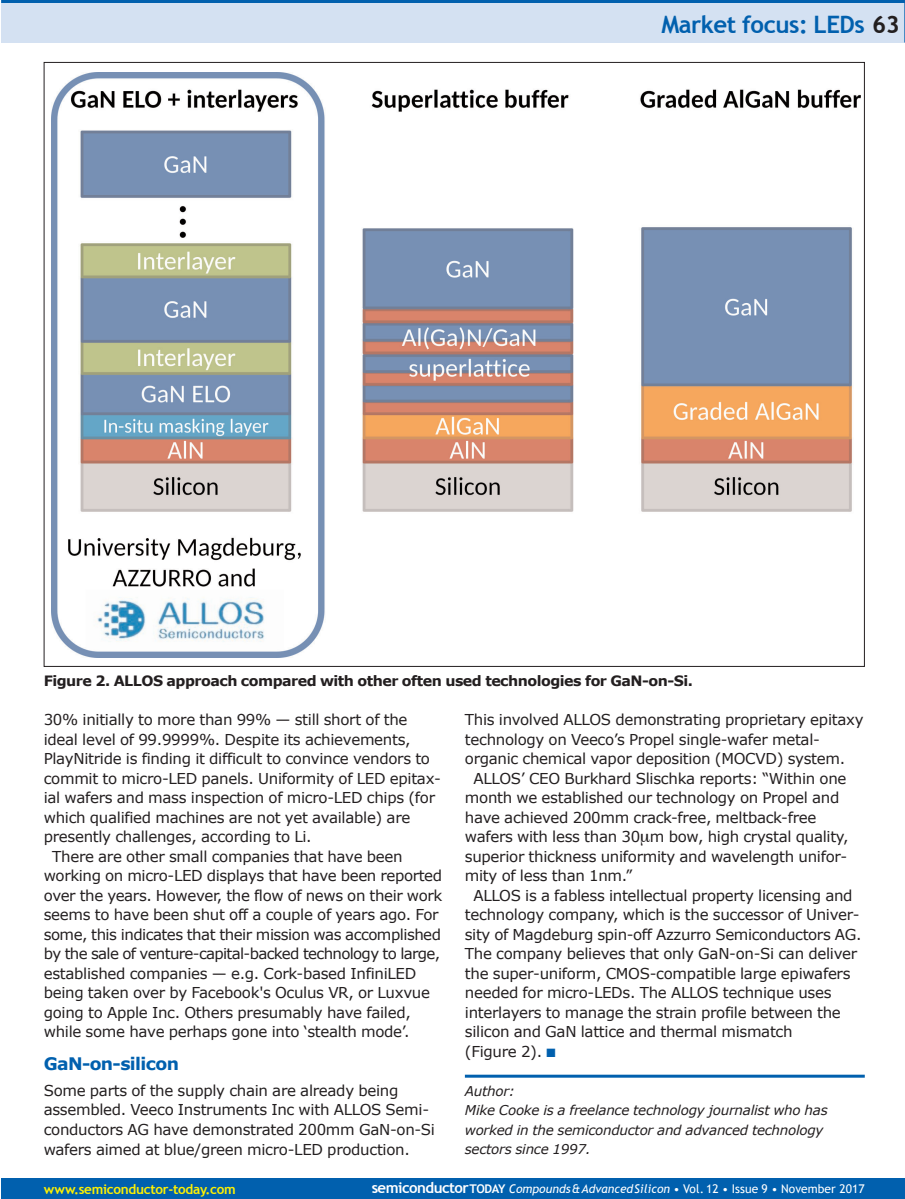
<style>
.page{position:relative;width:905px;height:1199px;background:#fff}
.page>*{position:absolute;margin:0;border:0;box-sizing:border-box;transform-origin:0 0}
.t1{font:700 24px "Trebuchet MS";letter-spacing:-.02em;color:#0160ae}
.t2{font:700 17.25px "Verdana";letter-spacing:-.035em;color:#0160ae}
.t3{font:15px/19.5px "Verdana";letter-spacing:-.02em;color:#231f20}
.t4{font:15px "Verdana";letter-spacing:-.045em;color:#231f20}
.t5{font:700 14.25px "Verdana";letter-spacing:-.035em;color:#231f20}
.t6{font:italic 13.5px/19.5px "Verdana";letter-spacing:-.02em;color:#231f20}
.t7{font:700 13.5px "Trebuchet MS";letter-spacing:-.02em;color:#fff101}
.t8{font:12px "Trebuchet MS";letter-spacing:.005em;color:#fff}
.s1{color:#231f20}
.s2{color:#0160ae}
.s3{font-weight:700;font-size:15px}
.s4{font-weight:700}
.s5{font-style:italic}
</style>
<div class="page">
<hr style="left:465px;top:1074px;width:399px;height:3px;background:#0160ae">
<div style="left:1px;top:0;width:903px;height:43px;background:#d4e1f2"></div>
<hr style="left:904px;top:0;width:1px;height:43px;background:#0160ae">
<hr style="left:1px;top:0;width:903px;height:3px;background:#0160ae">
<div style="left:1px;top:1178px;width:903px;height:20px;background:#0160ae"></div>
<img style="left:52px;top:73px;width:808px;height:584px">
<p class="t1" style="left:661px;top:10px;width:240px">Market focus: LEDs <span class="s1">63</span></p>
<p class="t5" style="left:44px;top:672px;width:650px">Figure 2. ALLOS approach compared with other often used technologies for GaN-on-Si.</p>
<p class="t3" style="left:44px;top:709px;width:365px">30% initially to more than 99% — still short of the</p>
<p class="t3" style="left:44px;top:729px;width:368px">ideal level of 99.9999%. Despite its achievements,</p>
<p class="t3" style="left:44px;top:748px;width:388px">PlayNitride is finding it difficult to convince vendors to</p>
<p class="t3" style="left:44px;top:768px;width:399px">commit to micro-LED panels. Uniformity of LED epitax-</p>
<p class="t3" style="left:44px;top:787px;width:393px">ial wafers and mass inspection of micro-LED chips (for</p>
<p class="t3" style="left:44px;top:807px;width:368px">which qualified machines are not yet available) are</p>
<p class="t3" style="left:44px;top:826px;width:269px">presently challenges, according to Li.</p>
<p class="t3" style="left:52px;top:846px;width:352px">There are other small companies that have been</p>
<p class="t3" style="left:44px;top:865px;width:400px">working on micro-LED displays that have been reported</p>
<p class="t3" style="left:44px;top:885px;width:400px">over the years. However, the flow of news on their work</p>
<p class="t3" style="left:44px;top:904px;width:396px">seems to have been shut off a couple of years ago. For</p>
<p class="t3" style="left:44px;top:924px;width:399px">some, this indicates that their mission was accomplished</p>
<p class="t4" style="left:44px;top:944px;width:398px">by the sale of venture-capital-backed technology to large,</p>
<p class="t3" style="left:44px;top:963px;width:374px">established companies — e.g. Cork-based InfiniLED</p>
<p class="t3" style="left:44px;top:982px;width:388px">being taken over by Facebook's Oculus VR, or Luxvue</p>
<p class="t3" style="left:44px;top:1002px;width:368px">going to Apple Inc. Others presumably have failed,</p>
<p class="t3" style="left:44px;top:1021px;width:367px">while some have perhaps gone into ‘stealth mode’.</p>
<p class="t2" style="left:44px;top:1052px;width:137px">GaN-on-silicon</p>
<p class="t3" style="left:44px;top:1080px;width:393px">Some parts of the supply chain are already being assembled. Veeco Instruments Inc with ALLOS Semi&shy;conductors AG have demonstrated 200mm GaN-on-Si wafers aimed at blue/green micro-LED production.</p>
<p class="t3" style="left:465px;top:709px;width:400px">This involved ALLOS demonstrating proprietary epitaxy</p>
<p class="t3" style="left:465px;top:729px;width:356px">technology on Veeco’s Propel single-wafer metal-</p>
<p class="t3" style="left:465px;top:748px;width:382px">organic chemical vapor deposition (MOCVD) system.</p>
<p class="t3" style="left:473px;top:768px;width:374px">ALLOS’ CEO Burkhard Slischka reports: “Within one</p>
<p class="t3" style="left:465px;top:787px;width:376px">month we established our technology on Propel and</p>
<p class="t3" style="left:465px;top:807px;width:353px">have achieved 200mm crack-free, meltback-free</p>
<p class="t3" style="left:465px;top:826px;width:385px">wafers with less than 30 m bow, high crystal quality,</p>
<p class="t3" style="left:465px;top:846px;width:384px">superior thickness uniformity and wavelength unifor-</p>
<p class="t3" style="left:465px;top:865px;width:169px">mity of less than 1nm.”</p>
<p class="t3" style="left:473px;top:885px;width:381px">ALLOS is a fabless intellectual property licensing and</p>
<p class="t3" style="left:465px;top:904px;width:396px">technology company, which is the successor of Univer-</p>
<p class="t3" style="left:465px;top:924px;width:398px">sity of Magdeburg spin-off Azzurro Semiconductors AG.</p>
<p class="t3" style="left:465px;top:943px;width:394px">The company believes that only GaN-on-Si can deliver</p>
<p class="t3" style="left:465px;top:963px;width:387px">the super-uniform, CMOS-compatible large epiwafers</p>
<p class="t3" style="left:465px;top:982px;width:368px">needed for micro-LEDs. The ALLOS technique uses</p>
<p class="t3" style="left:465px;top:1002px;width:377px">interlayers to manage the strain profile between the</p>
<p class="t3" style="left:465px;top:1021px;width:329px">silicon and GaN lattice and thermal mismatch</p>
<p class="t3" style="left:465px;top:1041px;width:92px">(Figure 2). <span class="s2">■</span></p>
<p class="t6" style="left:465px;top:1080px;width:364px">Author:<br>Mike Cooke is a freelance technology journalist who has worked in the semiconductor and advanced technology sectors since 1997.</p>
<p class="t7" style="left:44px;top:1180px;width:194px">www.semiconductor-today.com</p>
<p class="t8" style="left:371px;top:1181px;width:494px"><span class="s3">semiconductor</span><span class="s4">TODAY</span> <span class="s5">Compounds&amp;AdvancedSilicon</span> • Vol. 12 • Issue 9 • November 2017</p>
</div>
